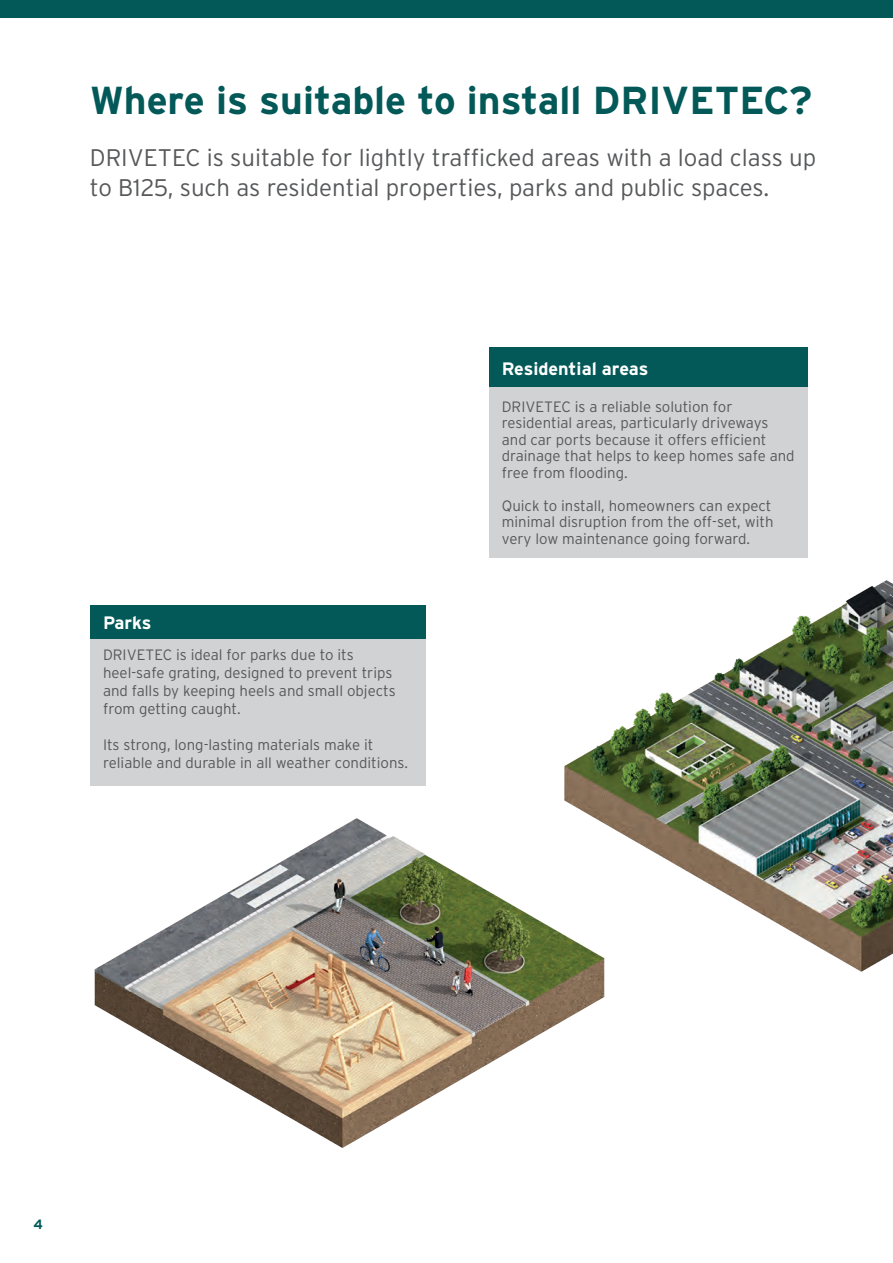
<style>
.page{position:relative;width:893px;height:1263px;background:#fff}
.page>*{position:absolute;margin:0;border:0;box-sizing:border-box;transform-origin:0 0}
.t1{font:700 39px "Interstate";color:#025958}
.t2{font:300 24px/30px "Interstate";color:#57585a}
.t3{font:700 18px "Interstate";color:#fff}
.t4{font:300 15px/16.5px "Interstate";color:#57585a}
.t5{font:700 13.5px "Interstate";color:#025958}
</style>
<div class="page">
<div style="left:489px;top:387px;width:319px;height:171px;background:#d1d2d4"></div>
<div style="left:489px;top:348px;width:319px;height:39px;background:#025958"></div>
<div style="left:0;top:0;width:893px;height:17px;background:#025958"></div>
<img style="left:94px;top:818px;width:505px;height:330px">
<img style="left:538px;top:580px;width:355px;height:420px">
<div style="left:90px;top:605px;width:336px;height:181px;background:#d1d2d4"></div>
<div style="left:90px;top:605px;width:336px;height:34px;background:#025958"></div>
<h1 class="t1" style="left:90px;top:79px;width:724px">Where is suitable to install DRIVETEC?</h1>
<h2 class="t2" style="left:90px;top:142px;width:728px">DRIVETEC is suitable for lightly trafficked areas with a load class up to B125, such as residential properties, parks and public spaces.</h2>
<p class="t3" style="left:502px;top:358px;width:148px">Residential areas</p>
<p class="t3" style="left:103px;top:613px;width:50px">Parks</p>
<p class="t4" style="left:103px;top:646px;width:294px;line-height:18px">DRIVETEC is ideal for parks due to its heel-safe grating, designed to prevent trips and falls by keeping heels and small objects from getting caught.</p>
<p class="t4" style="left:103px;top:736px;width:306px;line-height:18px">Its strong, long-lasting materials make it reliable and durable in all weather conditions.</p>
<p class="t4" style="left:502px;top:398px;width:294px">DRIVETEC is a reliable solution for residential areas, particularly driveways and car ports because it offers efficient drainage that helps to keep homes safe and free from flooding.</p>
<p class="t4" style="left:502px;top:497px;width:273px">Quick to install, homeowners can expect minimal disruption from the off-set, with very low maintenance going forward.</p>
<p class="t5" style="left:34px;top:1217px;width:11px">4</p>
</div>
